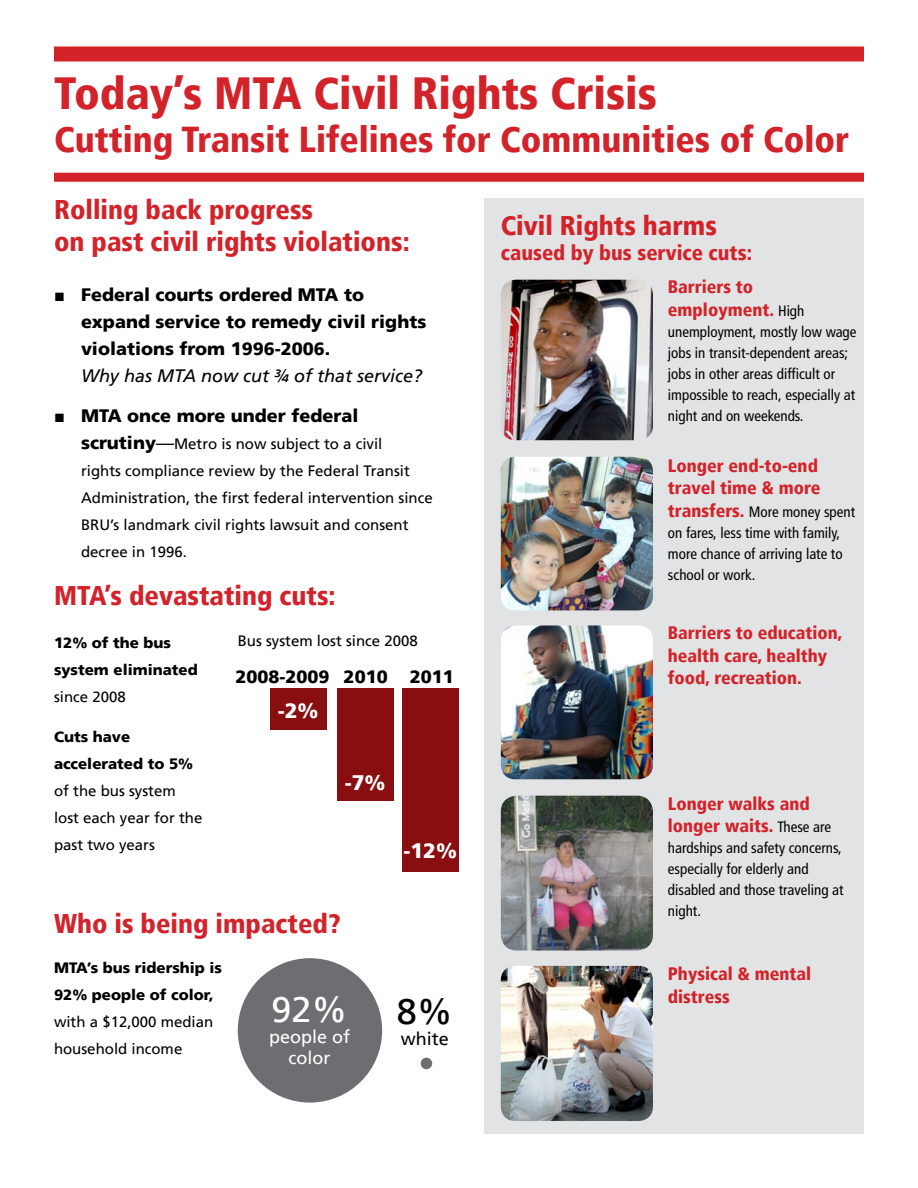
<style>
.page{position:relative;width:918px;height:1188px;background:#fff}
.page>*{position:absolute;margin:0;border:0;box-sizing:border-box;transform-origin:0 0}
.t1{font:900 condensed 45px "Frutiger LT";color:#d2232a}
.t2{font:900 condensed 36px "Frutiger LT";color:#d2232a}
.t3{font:36px "Frutiger LT";color:#fff}
.t4{font:36px "Frutiger LT";color:#000}
.t5{font:900 condensed 27px/32.4px "Frutiger LT";color:#d2232a}
.t6{font:900 condensed 21px "Frutiger LT";color:#d2232a}
.t7{font:900 21px "Frutiger LT";color:#fff}
.t8{font:900 condensed 18px/22.5px "Frutiger LT";color:#d2232a}
.t9{font:900 18px/27px "Frutiger LT";color:#000}
.t10{font:italic 18px "Frutiger LT";color:#000}
.t11{font:18px/21px "Frutiger LT";color:#fff;text-align:center}
.t12{font:18px "Frutiger LT";color:#000}
.t13{font:condensed 15px/21px "Frutiger LT";color:#000}
.t14{font:15px/27px "Frutiger LT";color:#000}
.t15{font:900 15px/27px "Frutiger LT";color:#000}
.s1{font-family:"Arial";font-weight:400}
.s2{font-weight:900;font-size:18px}
.s3{font-size:18px}
.s4{font-weight:400;font-size:15px;color:#000}
.s5{font-weight:900;font-size:18px;color:#d2232a}
</style>
<div class="page">
<div style="left:485px;top:199px;width:379px;height:935px;background:#e2e3e4"></div>
<div style="left:54px;top:46px;width:810px;height:16px;background:#d2232a"></div>
<div style="left:54px;top:173px;width:810px;height:9px;background:#d2232a"></div>
<img style="left:501px;top:796px;width:152px;height:155px">
<img style="left:501px;top:280px;width:152px;height:160px">
<img style="left:501px;top:625px;width:152px;height:154px">
<img style="left:501px;top:966px;width:152px;height:155px">
<img style="left:501px;top:457px;width:152px;height:153px">
<div style="left:238px;top:958px;width:144px;height:145px;background:#6d6e71;border-radius:50%"></div>
<div style="left:421px;top:1058px;width:11px;height:11px;background:#6d6e71;border-radius:50%"></div>
<div style="left:270px;top:688px;width:56px;height:41px;background:#880e10"></div>
<div style="left:337px;top:688px;width:56px;height:113px;background:#880e10"></div>
<div style="left:403px;top:688px;width:56px;height:184px;background:#880e10"></div>
<h1 class="t1" style="left:54px;top:66px;width:604px">Today’s MTA Civil Rights Crisis</h1>
<h2 class="t2" style="left:54px;top:118px;width:797px">Cutting Transit Lifelines for Communities of Color</h2>
<h3 class="t5" style="left:54px;top:193px;width:357px">Rolling back progress<br>on past civil rights violations:</h3>
<p class="t9" style="left:81px;top:281px;width:347px;text-indent:-27px"><span class="s1">■</span> Federal courts ordered MTA to expand service to remedy civil rights violations from 1996-2006.</p>
<p class="t10" style="left:81px;top:365px;width:343px">Why has MTA now cut ¾ of that service?</p>
<p class="t9" style="left:54px;top:403px;width:306px"><span class="s1">■</span> MTA once more under federal</p>
<p class="t14" style="left:81px;top:431px;width:353px"><span class="s2">scrutiny</span><span class="s3">—</span>Metro is now subject to a civil<br>rights compliance review by the Federal Transit Administration, the first federal intervention since BRU’s landmark civil rights lawsuit and consent decree in 1996.</p>
<h3 class="t5" style="left:54px;top:580px;width:283px">MTA’s devastating cuts:</h3>
<p class="t15" style="left:54px;top:629px;width:145px">12% of the bus system eliminated</p>
<p class="t14" style="left:54px;top:683px;width:73px">since 2008</p>
<p class="t15" style="left:54px;top:723px;width:141px">Cuts have accelerated to 5%</p>
<p class="t14" style="left:54px;top:777px;width:150px">of the bus system lost each year for the past two years</p>
<p class="t14" style="left:238px;top:628px;width:182px">Bus system lost since 2008</p>
<p class="t9" style="left:235px;top:664px;width:220px">2008-2009 2010 2011</p>
<h3 class="t7" style="left:278px;top:698px;width:42px">-2%</h3>
<h3 class="t7" style="left:345px;top:770px;width:42px">-7%</h3>
<h3 class="t7" style="left:403px;top:838px;width:55px">-12%</h3>
<h3 class="t5" style="left:54px;top:907px;width:288px">Who is being impacted?</h3>
<p class="t15" style="left:54px;top:954px;width:170px">MTA’s bus ridership is<br>92% people of color,</p>
<p class="t14" style="left:54px;top:1008px;width:161px">with a $12,000 median household income</p>
<h2 class="t3" style="left:272px;top:988px;width:78px">92%</h2>
<p class="t11" style="left:269px;top:1026px;width:83px">people of color</p>
<h2 class="t4" style="left:397px;top:990px;width:58px">8%</h2>
<p class="t12" style="left:401px;top:1028px;width:50px">white</p>
<h3 class="t5" style="left:501px;top:209px;width:218px">Civil Rights harms</h3>
<h3 class="t6" style="left:501px;top:240px;width:253px">caused by bus service cuts:</h3>
<p class="t8" style="left:668px;top:276px;width:138px">Barriers to employment. <span class="s4">High</span></p>
<p class="t13" style="left:668px;top:321px;width:190px">unemployment, mostly low wage jobs in transit-dependent areas; jobs in other areas difficult or impossible to reach, especially at night and on weekends.</p>
<p class="t8" style="left:668px;top:454px;width:154px">Longer end-to-end travel time &amp; more</p>
<p class="t13" style="left:668px;top:501px;width:189px"><span class="s5">transfers.</span> More money spent on fares, less time with family, more chance of arriving late to school or work.</p>
<p class="t8" style="left:668px;top:622px;width:176px">Barriers to education, health care, healthy food, recreation.</p>
<p class="t8" style="left:668px;top:792px;width:165px">Longer walks and longer waits. <span class="s4">These are</span></p>
<p class="t13" style="left:668px;top:838px;width:177px">hardships and safety concerns, especially for elderly and disabled and those traveling at night.</p>
<p class="t8" style="left:668px;top:963px;width:145px">Physical &amp; mental distress</p>
</div>
